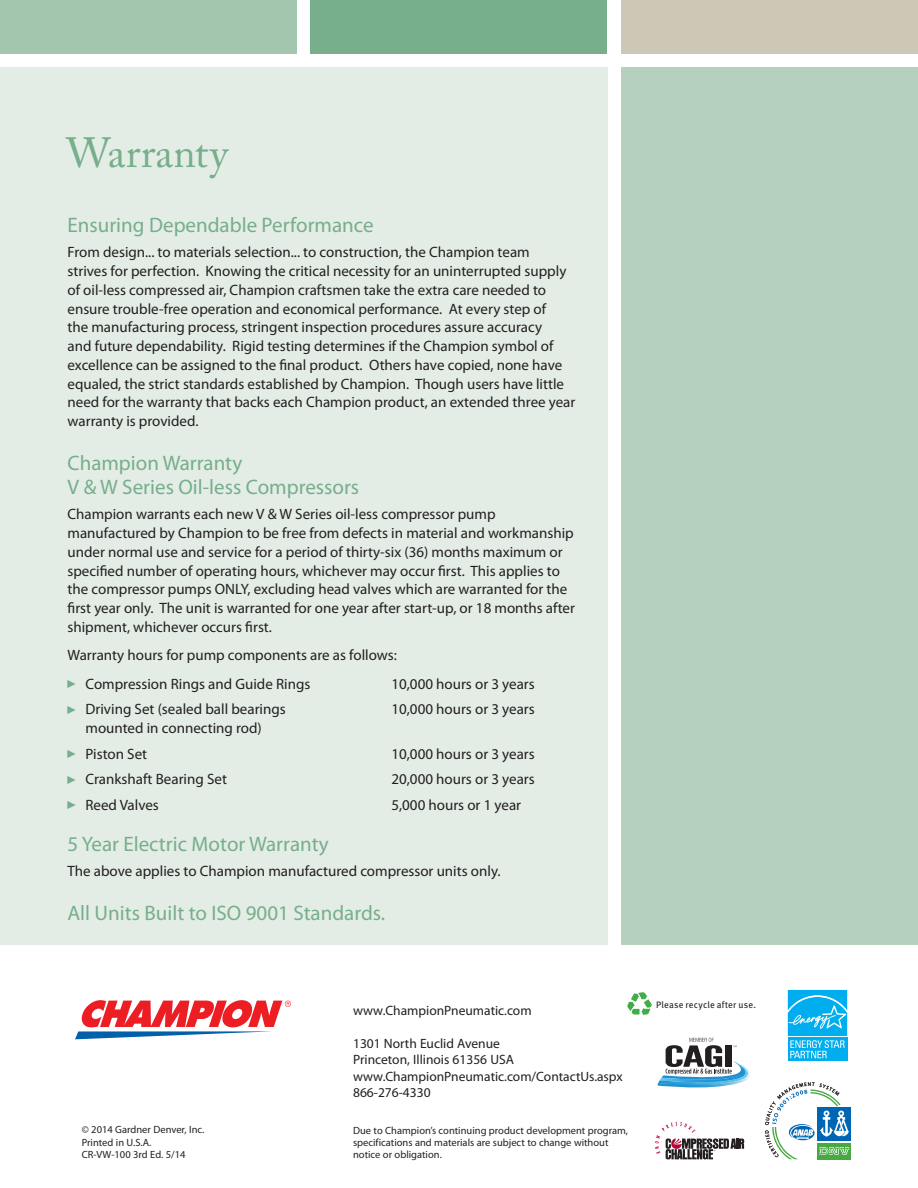
<style>
.page{position:relative;width:918px;height:1188px;background:#fff}
.page>*{position:absolute;margin:0;border:0;box-sizing:border-box;transform-origin:0 0}
.t1{font:42px "Adobe Caslon Pro";letter-spacing:.01em;color:#77ae8b}
.t2{font:21px/24px "Myriad Pro";color:#77ae8b}
.t3{font:15px/18.8px "Myriad Pro";color:#231f20}
.t4{font:13.5px/16.5px "Myriad Pro";color:#231f20}
.t5{font:10.5px/12px "Myriad Pro";color:#231f20}
.t6{font:9.3px "Meta Book LF";letter-spacing:.02em;color:#231f20}
.t7{font:2.4px "Impact";color:#fff}
</style>
<div class="page">
<div style="left:0;top:68px;width:608px;height:877px;background:#e3ede6"></div>
<div style="left:621px;top:68px;width:297px;height:877px;background:#b5d1be"></div>
<div style="left:310px;top:0;width:298px;height:54px;background:#77ae8b"></div>
<div style="left:621px;top:0;width:297px;height:54px;background:#cdc8b5"></div>
<div style="left:0;top:0;width:297px;height:54px;background:#a2c6ae"></div>
<svg style="left:75px;top:1000px;width:216px;height:39px"></svg>
<div style="left:818px;top:1108px;width:33px;height:33px;background:#0066b3"></div>
<div style="left:818px;top:1143px;width:33px;height:17px;background:#48a842"></div>
<svg style="left:627px;top:990px;width:223px;height:169px"></svg>
<h1 class="t1" style="left:66px;top:128px;width:163px">Warranty</h1>
<h2 class="t2" style="left:68px;top:212px;width:308px">Ensuring Dependable Performance</h2>
<p class="t3" style="left:68px;top:243px;width:509px">From design... to materials selection... to construction, the Champion team<br>strives for perfection. Knowing the critical necessity for an uninterrupted supply of oil-less compressed air, Champion craftsmen take the extra care needed to ensure trouble-free operation and economical performance. At every step of<br>the manufacturing process, stringent inspection procedures assure accuracy<br>and future dependability. Rigid testing determines if the Champion symbol of excellence can be assigned to the final product. Others have copied, none have equaled, the strict standards established by Champion. Though users have little need for the warranty that backs each Champion product, an extended three year warranty is provided.</p>
<h2 class="t2" style="left:68px;top:451px;width:293px">Champion Warranty<br>V &amp; W Series Oil-less Compressors</h2>
<p class="t3" style="left:68px;top:505px;width:509px">Champion warrants each new V &amp; W Series oil-less compressor pump manufactured by Champion to be free from defects in material and workmanship under normal use and service for a period of thirty-six (36) months maximum or specified number of operating hours, whichever may occur first. This applies to the compressor pumps ONLY, excluding head valves which are warranted for the first year only. The unit is warranted for one year after start-up, or 18 months after shipment, whichever occurs first.</p>
<p class="t3" style="left:86px;top:641px;width:313px;line-height:28.5px;text-indent:-18px">Warranty hours for pump components are as follows:<br>Compression Rings and Guide Rings</p>
<p class="t3" style="left:392px;top:674px;width:145px">10,000 hours or 3 years</p>
<p class="t3" style="left:86px;top:700px;width:202px">Driving Set (sealed ball bearings</p>
<p class="t3" style="left:392px;top:700px;width:145px">10,000 hours or 3 years</p>
<p class="t3" style="left:85px;top:715px;width:178px;line-height:25.5px">mounted in connecting rod)<br>Piston Set</p>
<p class="t3" style="left:392px;top:744px;width:145px">10,000 hours or 3 years</p>
<p class="t3" style="left:86px;top:769px;width:143px">Crankshaft Bearing Set</p>
<p class="t3" style="left:392px;top:769px;width:145px">20,000 hours or 3 years</p>
<p class="t3" style="left:86px;top:795px;width:75px">Reed Valves</p>
<p class="t3" style="left:392px;top:795px;width:131px">5,000 hours or 1 year</p>
<h2 class="t2" style="left:68px;top:831px;width:263px">5 Year Electric Motor Warranty</h2>
<p class="t3" style="left:68px;top:861px;width:435px">The above applies to Champion manufactured compressor units only.</p>
<h2 class="t2" style="left:68px;top:901px;width:319px">All Units Built to ISO 9001 Standards.</h2>
<p class="t4" style="left:353px;top:1002px;width:180px">www.ChampionPneumatic.com</p>
<p class="t4" style="left:353px;top:1035px;width:271px">1301 North Euclid Avenue<br>Princeton, Illinois 61356 USA www.ChampionPneumatic.com/ContactUs.aspx<br>866-276-4330</p>
<p class="t6" style="left:656px;top:999px;width:101px">Please recycle after use.</p>
<p class="t5" style="left:82px;top:1124px;width:124px">© 2014 Gardner Denver, Inc.<br>Printed in U.S.A.<br>CR-VW-100 3rd Ed. 5/14</p>
<p class="t7" style="left:797px;top:1136px;width:13px">ACCREDITED</p>
<p class="t5" style="left:353px;top:1124px;width:277px">Due to Champion’s continuing product development program, specifications and materials are subject to change without notice or obligation.</p>
</div>
